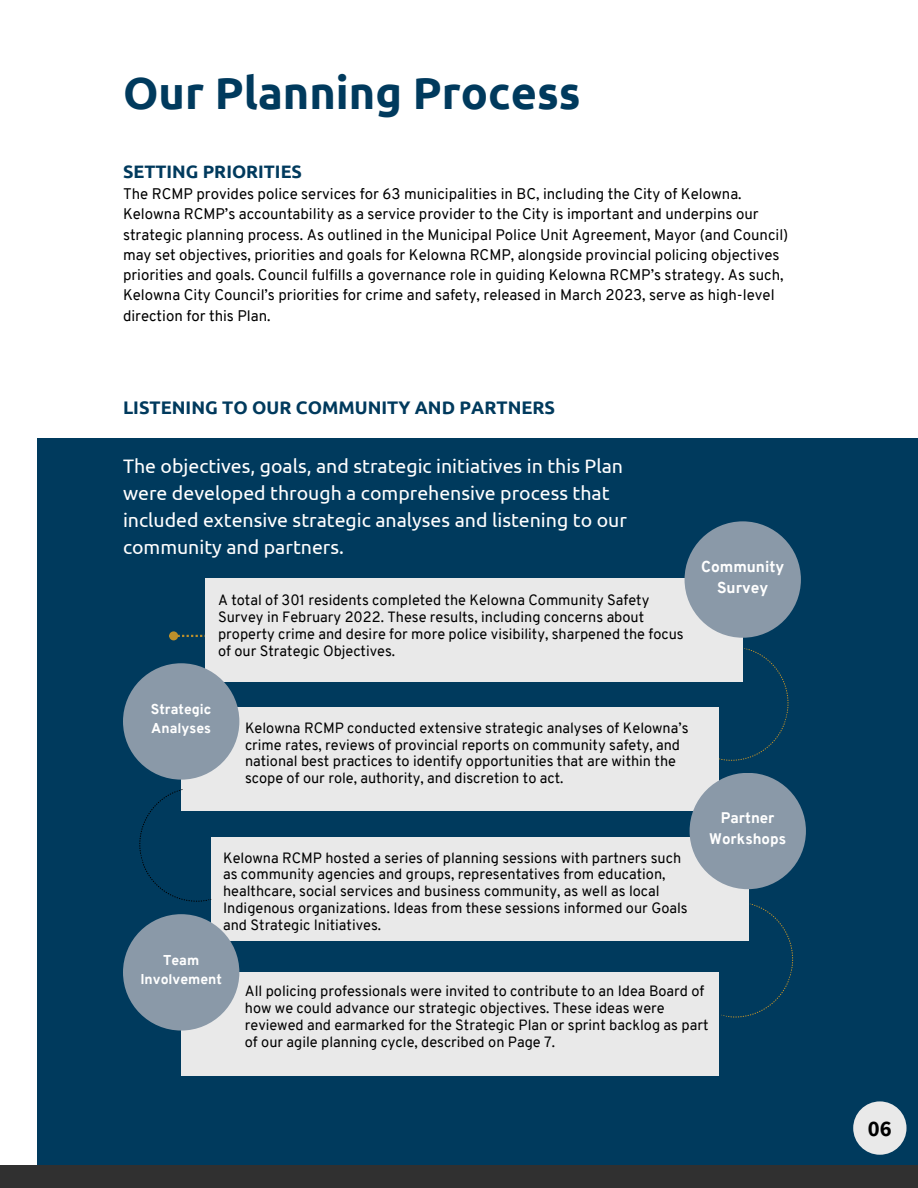
<style>
.page{position:relative;width:918px;height:1188px;background:#fff}
.page>*{position:absolute;margin:0;border:0;box-sizing:border-box;transform-origin:0 0}
.t1{font:700 45px "Ubuntu";color:#003a5d}
.t2{font:700 22.5px "Source Sans Pro";color:#000}
.t3{font:19.5px/27px "Ubuntu";color:#fff}
.t4{font:700 18.15px "Ubuntu";color:#003a5d}
.t5{font:700 18px "Ubuntu";color:#003a5d}
.t6{font:800 15.45px/21.3px "Overpass";color:#fff;text-align:center}
.t7{font:15px/20.2px "Overpass";color:#000}
.t8{font:800 15px/20.2px "Overpass";color:#fff;text-align:center}
.t9{font:14.55px/16.8px "Overpass";color:#000}
.t10{font:800 13.95px/19.2px "Overpass";color:#fff}
</style>
<div class="page">
<div style="left:37px;top:438px;width:881px;height:727px;background:#003a5d"></div>
<div style="left:181px;top:708px;width:538px;height:103px;background:#e9e9e9"></div>
<div style="left:211px;top:838px;width:538px;height:103px;background:#e9e9e9"></div>
<svg style="left:178px;top:635px;width:27px;height:2px"></svg>
<div style="left:170px;top:633px;width:7px;height:6px;background:#bd902b;border-radius:50%"></div>
<div style="left:169px;top:631px;width:9px;height:9px;border:2px solid #bd902b;border-radius:50%"></div>
<div style="left:205px;top:578px;width:538px;height:103px;background:#e9e9e9"></div>
<div style="left:123px;top:663px;width:116px;height:117px;background:#8a99a8;border-radius:50%"></div>
<div style="left:690px;top:773px;width:116px;height:116px;background:#8a99a8;border-radius:50%"></div>
<div style="left:181px;top:972px;width:538px;height:103px;background:#e9e9e9"></div>
<div style="left:123px;top:914px;width:116px;height:117px;background:#8a99a8;border-radius:50%"></div>
<div style="left:685px;top:521px;width:116px;height:117px;background:#8a99a8;border-radius:50%"></div>
<svg style="left:721px;top:903px;width:73px;height:115px"></svg>
<svg style="left:718px;top:648px;width:71px;height:113px"></svg>
<svg style="left:139px;top:789px;width:73px;height:113px"></svg>
<div style="left:0;top:1165px;width:918px;height:23px;background:#303030"></div>
<div style="left:853px;top:1101px;width:54px;height:54px;background:#e9e9e9;border-radius:50%"></div>
<p class="t1" style="left:123px;top:67px;width:459px">Our Planning Process</p>
<p class="t5" style="left:123px;top:161px;width:181px">SETTING PRIORITIES</p>
<p class="t7" style="left:123px;top:185px;width:667px">The RCMP provides police services for 63 municipalities in BC, including the City of Kelowna.<br>Kelowna RCMP’s accountability as a service provider to the City is important and underpins our strategic planning process. As outlined in the Municipal Police Unit Agreement, Mayor (and Council) may set objectives, priorities and goals for Kelowna RCMP, alongside provincial policing objectives priorities and goals. Council fulfills a governance role in guiding Kelowna RCMP’s strategy. As such, Kelowna City Council’s priorities for crime and safety, released in March 2023, serve as high-level direction for this Plan.</p>
<p class="t4" style="left:123px;top:397px;width:434px">LISTENING TO OUR COMMUNITY AND PARTNERS</p>
<p class="t3" style="left:123px;top:452px;width:505px">The objectives, goals, and strategic initiatives in this Plan were developed through a comprehensive process that included extensive strategic analyses and listening to our community and partners.</p>
<p class="t9" style="left:218px;top:593px;width:467px">A total of 301 residents completed the Kelowna Community Safety Survey in February 2022. These results, including concerns about property crime and desire for more police visibility, sharpened the focus of our Strategic Objectives.</p>
<p class="t6" style="left:701px;top:557px;width:85px">Community<br>Survey</p>
<p class="t10" style="left:151px;top:701px;width:62px">Strategic<br>Analyses</p>
<p class="t9" style="left:245px;top:721px;width:445px">Kelowna RCMP conducted extensive strategic analyses of Kelowna’s crime rates, reviews of provincial reports on community safety, and national best practices to identify opportunities that are within the scope of our role, authority, and discretion to act.</p>
<p class="t9" style="left:223px;top:851px;width:466px">Kelowna RCMP hosted a series of planning sessions with partners such as community agencies and groups, representatives from education, healthcare, social services and business community, as well as local Indigenous organizations. Ideas from these sessions informed our Goals and Strategic Initiatives.</p>
<p class="t8" style="left:709px;top:810px;width:78px">Partner<br>Workshops</p>
<p class="t10" style="left:140px;top:952px;width:83px;text-align:center">Team<br>Involvement</p>
<p class="t9" style="left:245px;top:984px;width:465px">All policing professionals were invited to contribute to an Idea Board of how we could advance our strategic objectives. These ideas were reviewed and earmarked for the Strategic Plan or sprint backlog as part of our agile planning cycle, described on Page 7.</p>
<p class="t2" style="left:868px;top:1114px;width:25px">06</p>
</div>
